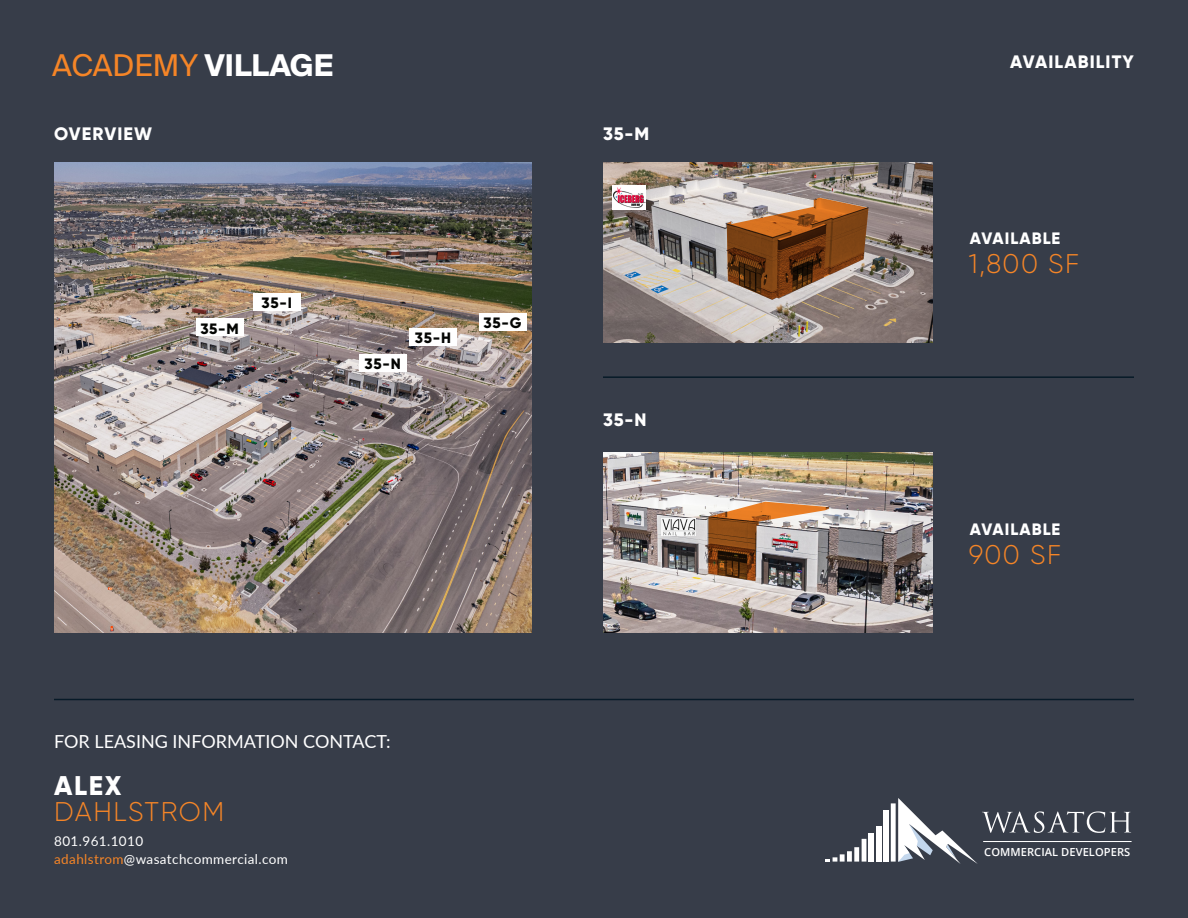
<style>
.page{position:relative;width:1188px;height:918px;background:#373d49}
.page>*{position:absolute;margin:0;border:0;box-sizing:border-box;transform-origin:0 0}
.t1{font:30px "Suisse Intl";color:#f58527}
.t2{font:300 27px "Gilroy";letter-spacing:.055em;color:#f58527}
.t3{font:800 27px "Gilroy";color:#fff}
.t4{font:18px "Lato";color:#fff}
.t5{font:800 18px "Gilroy";letter-spacing:.06em;color:#fff}
.t6{font:800 16.5px "Gilroy";letter-spacing:.06em;color:#fff}
.t7{font:800 15px "Gilroy";letter-spacing:.045em;color:#040503}
.t8{font:13.5px "Lato";letter-spacing:.03em;color:#fff}
.t9{font:600 11.1px "Open Sans";letter-spacing:.005em;color:#fff}
.s1{font-weight:700;color:#fff}
.s2{color:#f58527}
</style>
<div class="page">
<div style="left:883px;top:811px;width:5px;height:51px;background:#fff"></div>
<div style="left:876px;top:826px;width:5px;height:36px;background:#fff"></div>
<svg style="left:825px;top:833px;width:49px;height:29px"></svg>
<svg style="left:891px;top:798px;width:240px;height:66px"></svg>
<hr style="left:983px;top:841px;width:149px;height:1px;background:#fff">
<hr style="left:54px;top:699px;width:1080px;height:1px;background:#226e8c">
<hr style="left:603px;top:376px;width:531px;height:2px;background:#226e8c">
<img style="left:54px;top:162px;width:478px;height:471px">
<img style="left:603px;top:162px;width:329px;height:180px">
<img style="left:603px;top:453px;width:329px;height:180px">
<svg style="left:727px;top:198px;width:141px;height:102px;background:#906443"></svg>
<img style="left:612px;top:186px;width:34px;height:24px">
<img style="left:708px;top:502px;width:121px;height:79px">
<img style="left:662px;top:518px;width:33px;height:17px">
<div style="left:196px;top:319px;width:47px;height:17px;background:#fff"></div>
<div style="left:359px;top:354px;width:47px;height:18px;background:#fff"></div>
<div style="left:409px;top:328px;width:48px;height:17px;background:#fff"></div>
<div style="left:479px;top:313px;width:47px;height:18px;background:#fff"></div>
<div style="left:253px;top:293px;width:47px;height:17px;background:#fff"></div>
<p class="t1" style="left:52px;top:49px;width:283px">ACADEMY <span class="s1">VILLAGE</span></p>
<p class="t5" style="left:54px;top:122px;width:99px">OVERVIEW</p>
<p class="t5" style="left:603px;top:122px;width:48px">35-M</p>
<p class="t7" style="left:200px;top:319px;width:40px">35-M</p>
<p class="t7" style="left:262px;top:293px;width:32px">35-I</p>
<p class="t7" style="left:365px;top:355px;width:38px">35-N</p>
<p class="t7" style="left:415px;top:328px;width:38px">35-H</p>
<p class="t7" style="left:483px;top:313px;width:39px">35-G</p>
<p class="t5" style="left:603px;top:409px;width:45px">35-N</p>
<p class="t4" style="left:54px;top:728px;width:338px">FOR LEASING INFORMATION CONTACT:</p>
<p class="t3" style="left:54px;top:769px;width:69px">ALEX</p>
<p class="t2" style="left:54px;top:795px;width:171px">DAHLSTROM</p>
<p class="t8" style="left:54px;top:831px;width:91px">801.961.1010</p>
<p class="t8" style="left:54px;top:849px;width:235px"><span class="s2">adahlstrom</span>@wasatchcommercial.com</p>
<p class="t5" style="left:1010px;top:51px;width:125px">AVAILABILITY</p>
<p class="t6" style="left:970px;top:228px;width:92px">AVAILABLE</p>
<p class="t2" style="left:969px;top:248px;width:112px">1,800 SF</p>
<p class="t6" style="left:970px;top:518px;width:92px">AVAILABLE</p>
<p class="t2" style="left:969px;top:538px;width:94px">900 SF</p>
<p class="t9" style="left:984px;top:845px;width:148px">COMMERCIAL DEVELOPERS</p>
</div>
